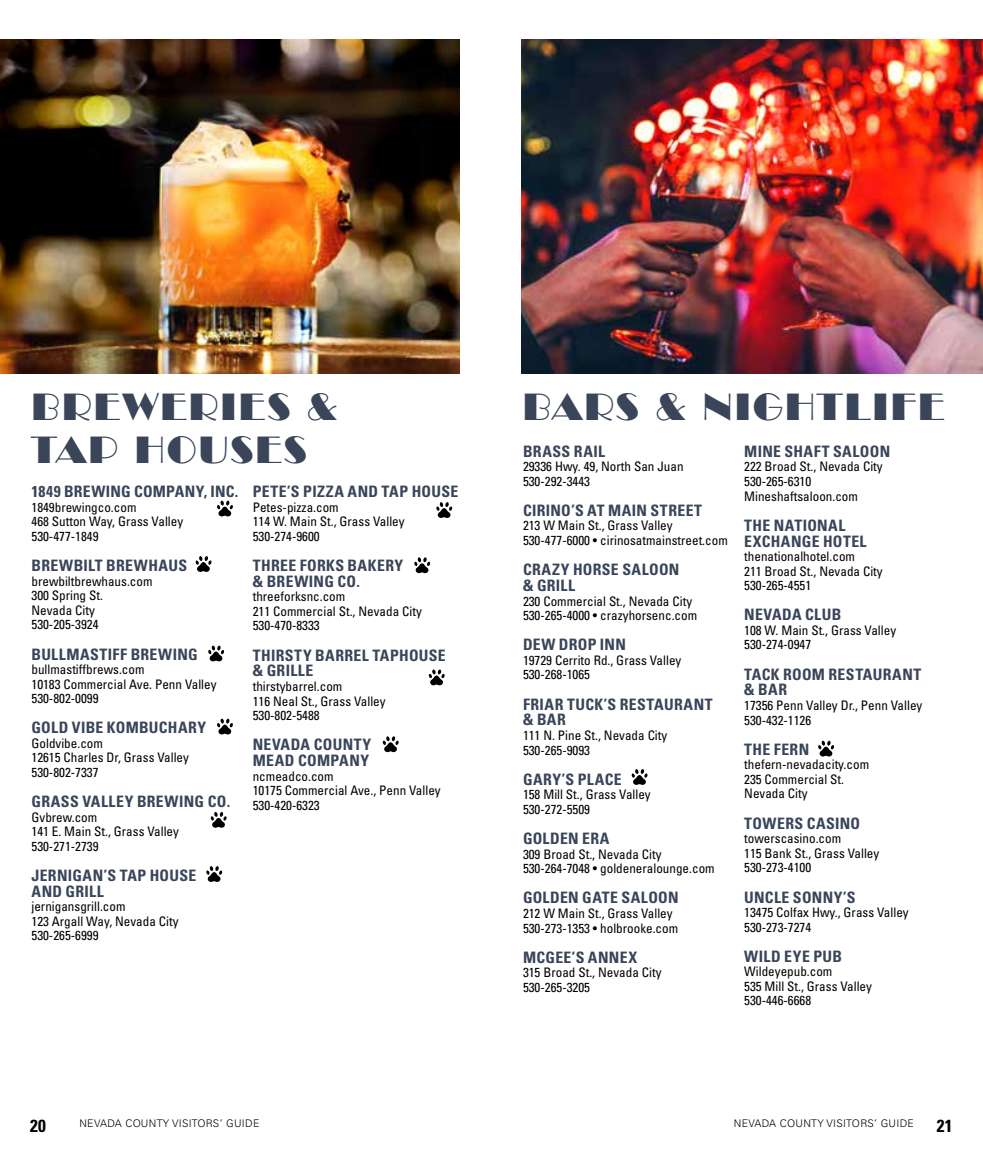
<style>
.page{position:relative;width:983px;height:1150px;background:#fff}
.page>*{position:absolute;margin:0;border:0;box-sizing:border-box;transform-origin:0 0}
.t1{font:36.75px/43.8px "Broadway BT";letter-spacing:.055em;color:#3a455a}
.t2{font:700 condensed 17.5px "Univers LT Std";color:#000}
.t3{font:700 condensed 15.75px/15.8px "Univers LT Std";letter-spacing:.02em;color:#3a455a}
.t4{font:condensed 13.12px/14.5px "Univers LT Std";color:#000}
.t5{font:300 10.5px "Univers LT Std";letter-spacing:.03em;color:#000}
</style>
<div class="page">
<img style="left:0;top:39px;width:460px;height:335px">
<img style="left:522px;top:39px;width:461px;height:334px">
<svg style="left:217px;top:500px;width:16px;height:17px"></svg>
<svg style="left:195px;top:556px;width:17px;height:16px"></svg>
<svg style="left:208px;top:645px;width:16px;height:17px"></svg>
<svg style="left:217px;top:718px;width:16px;height:17px"></svg>
<svg style="left:210px;top:812px;width:17px;height:16px"></svg>
<svg style="left:206px;top:866px;width:16px;height:16px"></svg>
<svg style="left:382px;top:736px;width:17px;height:17px"></svg>
<svg style="left:631px;top:769px;width:17px;height:16px"></svg>
<svg style="left:818px;top:740px;width:16px;height:17px"></svg>
<svg style="left:428px;top:669px;width:17px;height:17px"></svg>
<svg style="left:414px;top:557px;width:16px;height:17px"></svg>
<svg style="left:436px;top:502px;width:16px;height:16px"></svg>
<h1 class="t1" style="left:32px;top:384px;width:308px">BREWERIES &amp;<br>TAP HOUSES</h1>
<h1 class="t1" style="left:523px;top:384px;width:423px">BARS &amp; NIGHTLIFE</h1>
<p class="t3" style="left:253px;top:484px;width:207px">PETE’S PIZZA AND TAP HOUSE</p>
<p class="t4" style="left:253px;top:500px;width:153px">Petes-pizza.com<br>114 W. Main St., Grass Valley<br>530-274-9600</p>
<p class="t3" style="left:253px;top:557px;width:152px">THREE FORKS BAKERY &amp; BREWING CO.</p>
<p class="t4" style="left:253px;top:589px;width:171px">threeforksnc.com<br>211 Commercial St., Nevada City<br>530-470-8333</p>
<p class="t3" style="left:253px;top:647px;width:194px">THIRSTY BARREL TAPHOUSE &amp; GRILLE</p>
<p class="t4" style="left:253px;top:679px;width:134px">thirstybarrel.com<br>116 Neal St., Grass Valley<br>530-802-5488</p>
<p class="t3" style="left:253px;top:737px;width:120px">NEVADA COUNTY<br>MEAD COMPANY</p>
<p class="t4" style="left:253px;top:768px;width:189px">ncmeadco.com<br>10175 Commercial Ave., Penn Valley<br>530-420-6323</p>
<p class="t3" style="left:523px;top:443px;width:84px">BRASS RAIL</p>
<p class="t4" style="left:523px;top:459px;width:162px">29336 Hwy. 49, North San Juan<br>530-292-3443</p>
<p class="t3" style="left:523px;top:502px;width:181px">CIRINO’S AT MAIN STREET</p>
<p class="t4" style="left:523px;top:518px;width:206px">213 W Main St., Grass Valley<br>530-477-6000 • cirinosatmainstreet.com</p>
<p class="t3" style="left:523px;top:562px;width:158px">CRAZY HORSE SALOON &amp; GRILL</p>
<p class="t4" style="left:523px;top:593px;width:176px">230 Commercial St., Nevada City<br>530-265-4000 • crazyhorsenc.com</p>
<p class="t3" style="left:523px;top:637px;width:104px">DEW DROP INN</p>
<p class="t4" style="left:523px;top:653px;width:160px">19729 Cerrito Rd., Grass Valley<br>530-268-1065</p>
<p class="t3" style="left:523px;top:696px;width:191px">FRIAR TUCK’S RESTAURANT &amp; BAR</p>
<p class="t4" style="left:523px;top:728px;width:146px">111 N. Pine St., Nevada City<br>530-265-9093</p>
<p class="t3" style="left:523px;top:771px;width:100px">GARY’S PLACE</p>
<p class="t4" style="left:523px;top:787px;width:129px">158 Mill St., Grass Valley<br>530-272-5509</p>
<p class="t3" style="left:523px;top:830px;width:88px">GOLDEN ERA</p>
<p class="t4" style="left:523px;top:846px;width:193px">309 Broad St., Nevada City<br>530-264-7048 • goldeneralounge.com</p>
<p class="t3" style="left:523px;top:890px;width:157px">GOLDEN GATE SALOON</p>
<p class="t4" style="left:523px;top:906px;width:157px">212 W Main St., Grass Valley<br>530-273-1353 • holbrooke.com</p>
<p class="t3" style="left:523px;top:949px;width:116px">MCGEE’S ANNEX</p>
<p class="t4" style="left:523px;top:965px;width:140px">315 Broad St., Nevada City<br>530-265-3205</p>
<p class="t3" style="left:744px;top:443px;width:147px">MINE SHAFT SALOON</p>
<p class="t4" style="left:744px;top:459px;width:140px">222 Broad St., Nevada City<br>530-265-6310<br>Mineshaftsaloon.com</p>
<p class="t3" style="left:744px;top:517px;width:124px">THE NATIONAL<br>EXCHANGE HOTEL</p>
<p class="t4" style="left:744px;top:549px;width:140px">thenationalhotel.com<br>211 Broad St., Nevada City<br>530-265-4551</p>
<p class="t3" style="left:744px;top:607px;width:99px">NEVADA CLUB</p>
<p class="t4" style="left:744px;top:623px;width:153px">108 W. Main St., Grass Valley<br>530-274-0947</p>
<p class="t3" style="left:744px;top:666px;width:179px">TACK ROOM RESTAURANT &amp; BAR</p>
<p class="t4" style="left:744px;top:698px;width:180px">17356 Penn Valley Dr., Penn Valley<br>530-432-1126</p>
<p class="t3" style="left:744px;top:741px;width:67px">THE FERN</p>
<p class="t4" style="left:744px;top:757px;width:126px">thefern-nevadacity.com<br>235 Commercial St.<br>Nevada City</p>
<p class="t3" style="left:744px;top:815px;width:117px">TOWERS CASINO</p>
<p class="t4" style="left:744px;top:831px;width:137px">towerscasino.com<br>115 Bank St., Grass Valley<br>530-273-4100</p>
<p class="t3" style="left:744px;top:889px;width:113px">UNCLE SONNY’S</p>
<p class="t4" style="left:744px;top:905px;width:166px">13475 Colfax Hwy., Grass Valley<br>530-273-7274</p>
<p class="t3" style="left:744px;top:948px;width:99px">WILD EYE PUB</p>
<p class="t4" style="left:744px;top:964px;width:129px">Wildeyepub.com<br>535 Mill St., Grass Valley<br>530-446-6668</p>
<p class="t3" style="left:32px;top:484px;width:208px">1849 BREWING COMPANY, INC.</p>
<p class="t4" style="left:32px;top:500px;width:153px">1849brewingco.com<br>468 Sutton Way, Grass Valley<br>530-477-1849</p>
<p class="t3" style="left:32px;top:557px;width:157px">BREWBILT BREWHAUS</p>
<p class="t4" style="left:32px;top:573px;width:123px">brewbiltbrewhaus.com<br>300 Spring St.<br>Nevada City<br>530-205-3924</p>
<p class="t3" style="left:32px;top:646px;width:168px">BULLMASTIFF BREWING</p>
<p class="t4" style="left:32px;top:662px;width:187px">bullmastiffbrews.com<br>10183 Commercial Ave. Penn Valley<br>530-802-0099</p>
<p class="t3" style="left:32px;top:720px;width:176px">GOLD VIBE KOMBUCHARY</p>
<p class="t4" style="left:32px;top:736px;width:159px">Goldvibe.com<br>12615 Charles Dr, Grass Valley<br>530-802-7337</p>
<p class="t3" style="left:32px;top:794px;width:200px">GRASS VALLEY BREWING CO.</p>
<p class="t4" style="left:32px;top:809px;width:149px">Gvbrew.com<br>141 E. Main St., Grass Valley<br>530-271-2739</p>
<p class="t3" style="left:32px;top:867px;width:166px">JERNIGAN’S TAP HOUSE<br>AND GRILL</p>
<p class="t4" style="left:32px;top:899px;width:149px">jernigansgrill.com<br>123 Argall Way, Nevada City<br>530-265-6999</p>
<h2 class="t2" style="left:30px;top:1115px;width:17px">20</h2>
<p class="t5" style="left:79px;top:1117px;width:182px">NEVADA COUNTY VISITORS’ GUIDE</p>
<h2 class="t2" style="left:937px;top:1115px;width:17px">21</h2>
<p class="t5" style="left:734px;top:1117px;width:182px">NEVADA COUNTY VISITORS’ GUIDE</p>
</div>
